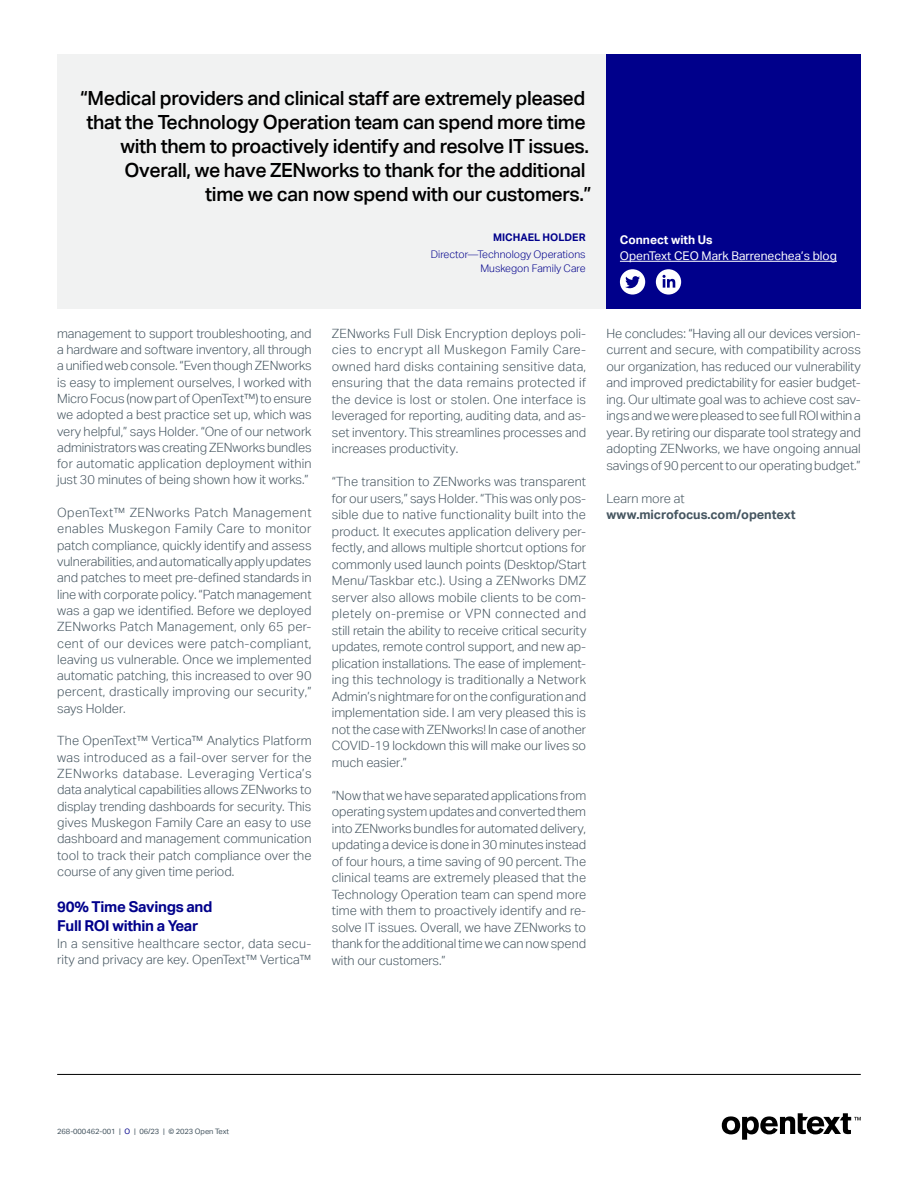
<style>
.page{position:relative;width:918px;height:1188px;background:#fff}
.page>*{position:absolute;margin:0;border:0;box-sizing:border-box;transform-origin:0 0}
.t1{font:500 19.5px "Aktiv Grotesk";letter-spacing:-.02em;color:#000}
.t2{font:700 15px/19.5px "Aktiv Grotesk";letter-spacing:-.02em;color:#00008b}
.t3{font:300 12.75px/16.5px "Aktiv Grotesk";letter-spacing:-.005em;color:#455560;text-align:justify}
.t4{font:300 12.75px/16.5px "Aktiv Grotesk";letter-spacing:.02em;color:#455560}
.t5{font:700 12.75px "Aktiv Grotesk";letter-spacing:-.005em;color:#455560}
.t6{font:12px "Aktiv Grotesk";color:#fff}
.t7{font:700 12px "Aktiv Grotesk";color:#fff}
.t8{font:300 10.5px/14.2px "Aktiv Grotesk";color:#00008b;text-align:right}
.t9{font:700 10.5px "Aktiv Grotesk";color:#00008b}
.t10{font:7.5px "Aktiv Grotesk";letter-spacing:-.005em;color:#455560}
.s1{color:#00008b}
</style>
<div class="page">
<div style="left:57px;top:54px;width:550px;height:254px;background:#f1f2f2"></div>
<hr style="left:57px;top:1074px;width:804px;height:1px;background:#000">
<div style="left:606px;top:54px;width:255px;height:254px;background:#00008b"></div>
<hr style="left:620px;top:261px;width:217px;height:1px;background:#fff">
<div style="left:620px;top:269px;width:25px;height:26px;background:#fff;border-radius:50%"></div>
<svg style="left:625px;top:276px;width:15px;height:12px"></svg>
<div style="left:656px;top:269px;width:25px;height:26px;background:#fff;border-radius:50%"></div>
<svg style="left:663px;top:275px;width:12px;height:13px"></svg>
<svg style="left:722px;top:1113px;width:139px;height:27px"></svg>
<h1 class="t1" style="left:80px;top:86px;width:507px">“Medical providers and clinical staff are extremely pleased</h1>
<h1 class="t1" style="left:87px;top:114px;width:501px">that the Technology Operation team can spend more time</h1>
<h1 class="t1" style="left:120px;top:138px;width:470px">with them to proactively identify and resolve IT issues.</h1>
<h1 class="t1" style="left:125px;top:162px;width:462px">Overall, we have ZENworks to thank for the additional</h1>
<h1 class="t1" style="left:205px;top:186px;width:388px">time we can now spend with our customers.”</h1>
<p class="t9" style="left:493px;top:233px;width:94px">MICHAEL HOLDER</p>
<p class="t8" style="left:431px;top:247px;width:156px">Director—Technology Operations<br>Muskegon Family Care</p>
<p class="t7" style="left:620px;top:232px;width:94px">Connect with Us</p>
<p class="t6" style="left:620px;top:251px;width:219px">OpenText CEO Mark Barre nechea’s blog</p>
<p class="t3" style="left:57px;top:326px;width:256px">management to support troubleshooting, and a hardware and software inventory, all through a unified web console. “Even though ZENworks is easy to implement ourselves, I worked with Micro Focus (now part of OpenText™) to ensure we adopted a best practice set up, which was very helpful,” says Holder. “One of our network administrators was creating ZENworks bundles for automatic application deployment within just 30 minutes of being shown how it works.”</p>
<p class="t3" style="left:57px;top:504px;width:256px">OpenText™ ZENworks Patch Management enables Mus ke gon Family Care to monitor patch compliance, quickly identify and assess vulnerabilities, and automatically apply updates and patches to meet pre-defined standards in line with corporate policy. “Patch management was a gap we identified. Before we deployed ZENworks Patch Management, only 65 per&shy;cent of our devices were patch-compliant, leaving us vulnerable. Once we implemented automatic patching, this increased to over 90 percent, drastically improving our security,” says Holder.</p>
<p class="t3" style="left:57px;top:733px;width:256px">The OpenText™ Vertica™ Analytics Platform was introduced as a fail-over server for the ZENworks database. Leveraging Vertica’s data analytical capabilities allows ZENworks to display trending dashboards for security. This gives Muskegon Family Care an easy to use dashboard and management communication tool to track their patch compliance over the course of any given time period.</p>
<p class="t2" style="left:57px;top:898px;width:157px">90% Time Savings and<br>Full ROI within a Year</p>
<p class="t4" style="left:57px;top:935px;width:256px">In a sensitive healthcare sector, data secu&shy;rity and privacy are key. OpenText™ Vertica™</p>
<p class="t3" style="left:332px;top:325px;width:256px">ZENworks Full Disk Encryption deploys poli&shy;cies to encrypt all Mus kegon Family Care&shy;owned hard disks containing sensitive data, ensuring that the data remains protected if the device is lost or stolen. One interface is leveraged for reporting, auditing data, and as&shy;set inventory. This streamlines processes and increases productivity.</p>
<p class="t3" style="left:332px;top:473px;width:256px">“The transition to ZENworks was transparent for our users,” says Holder. “This was only pos&shy;sible due to native functionality built into the product. It executes application delivery per&shy;fectly, and allows multiple shortcut options for commonly used launch points (Desktop/Start Menu/Taskbar etc.). Using a ZENworks DMZ server also allows mobile clients to be com&shy;pletely on-premise or VPN connected and still retain the ability to receive critical security updates, remote control support, and new ap&shy;plication installations. The ease of implement&shy;ing this technology is traditionally a Network Admin’s nightmare for on the configuration and implementation side. I am very pleased this is not the case with ZENworks! In case of another COVID-19 lockdown this will make our lives so much easier.”</p>
<p class="t3" style="left:332px;top:787px;width:256px">“Now that we have separated applications from operating system updates and converted them into ZENworks bundles for automated delivery, updating a device is done in 30 minutes instead of four hours, a time saving of 90 percent. The clinical teams are extremely pleased that the Technology Operation team can spend more time with them to proactively identify and re&shy;solve IT issues. Overall, we have ZENworks to thank for the additional time we can now spend with our customers.”</p>
<p class="t3" style="left:606px;top:325px;width:256px">He concludes: “Having all our devices version&shy;current and secure, with compatibility across our organization, has reduced our vulnerability and improved predictability for easier budget&shy;ing. Our ultimate goal was to achieve cost sav&shy;ings and we were pleased to see full ROI within a year. By retiring our disparate tool strategy and adopting ZENworks, we have ongoing annual savings of 90 percent to our operating budget.”</p>
<p class="t3" style="left:606px;top:491px;width:80px">Learn more at</p>
<p class="t5" style="left:606px;top:510px;width:191px">www.microfocus.com/opentext</p>
<p class="t10" style="left:57px;top:1128px;width:173px">268-000462-001 | <span class="s1">O</span> | 06/23 | © 2023 Open Text</p>
</div>
